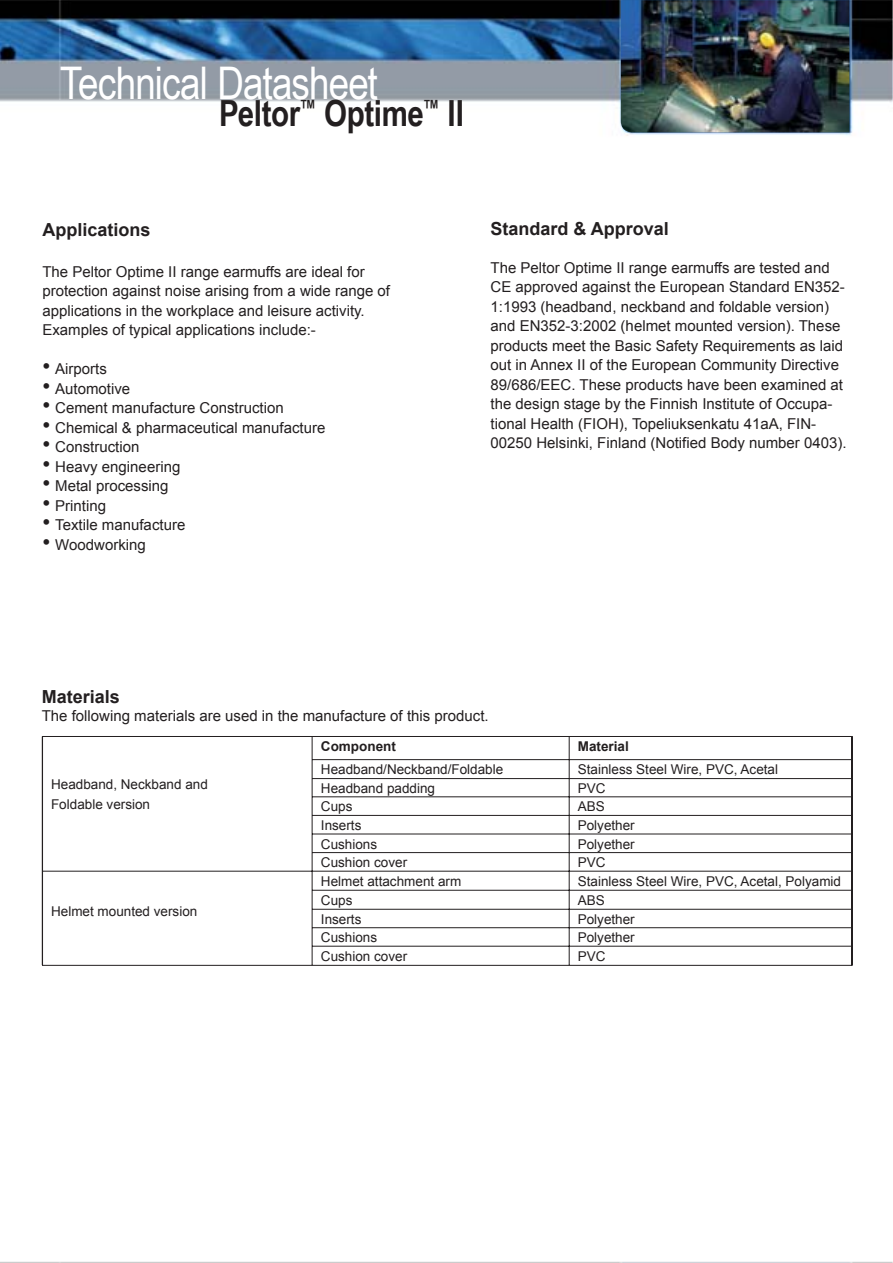
<style>
.page{position:relative;width:893px;height:1263px;background:#fff}
.page>*{position:absolute;margin:0;border:0;box-sizing:border-box;transform-origin:0 0}
.t1{font:45px "Arial Narrow";letter-spacing:-.02em;color:#fff}
.t2{font:700 36px "Arial Narrow";letter-spacing:-.01em;color:#231f20}
.t3{font:700 18px "Arial";color:#231f20}
.t4{font:15px/19.5px "Arial";color:#231f20}
.t5{font:13.5px/18.8px "Arial";color:#231f20}
.t6{font:700 13.5px "Arial";color:#231f20}
.s1{font-size:22.5px}
</style>
<div class="page">
<img style="left:0;top:0;width:893px;height:136px">
<img style="left:621px;top:0;width:228px;height:132px">
<svg style="left:42px;top:736px;width:811px;height:230px"></svg>
<h1 class="t1" style="left:60px;top:50px;width:320px">Technical Datasheet</h1>
<h2 class="t2" style="left:219px;top:86px;width:246px">Peltor<sup>™</sup> Optime<sup>™</sup> II</h2>
<p class="t3" style="left:42px;top:217px;width:110px">Applications</p>
<p class="t4" style="left:42px;top:262px;width:349px">The Peltor Optime II range earmuffs are ideal for protection against noise arising from a wide range of applications in the workplace and leisure activity.<br>Examples of typical applications include:-</p>
<p class="t4" style="left:42px;top:359px;width:66px"><span class="s1">•</span> Airports</p>
<p class="t4" style="left:42px;top:379px;width:89px"><span class="s1">•</span> Automotive</p>
<p class="t4" style="left:42px;top:398px;width:243px"><span class="s1">•</span> Cement manufacture Construction</p>
<p class="t4" style="left:42px;top:418px;width:284px"><span class="s1">•</span> Chemical &amp; pharmaceutical manufacture</p>
<p class="t4" style="left:42px;top:437px;width:99px"><span class="s1">•</span> Construction</p>
<p class="t4" style="left:42px;top:457px;width:139px"><span class="s1">•</span> Heavy engineering</p>
<p class="t4" style="left:42px;top:476px;width:128px"><span class="s1">•</span> Metal processing</p>
<p class="t4" style="left:42px;top:496px;width:65px"><span class="s1">•</span> Printing</p>
<p class="t4" style="left:42px;top:515px;width:144px"><span class="s1">•</span> Textile manufacture</p>
<p class="t4" style="left:42px;top:535px;width:105px"><span class="s1">•</span> Woodworking</p>
<p class="t3" style="left:491px;top:217px;width:180px">Standard &amp; Approval</p>
<p class="t4" style="left:491px;top:258px;width:358px">The Peltor Optime II range earmuffs are tested and CE approved against the European Standard EN352- 1:1993 (headband, neckband and foldable version) and EN352-3:2002 (helmet mounted version). These products meet the Basic Safety Requirements as laid out in Annex II of the European Community Directive 89/686/EEC. These products have been examined at the design stage by the Finnish Institute of Occupa&shy;tional Health (FIOH), Topeliuksenkatu 41aA, FIN-00250 Helsinki, Finland (Notified Body number 0403).</p>
<p class="t3" style="left:42px;top:684px;width:80px">Materials</p>
<p class="t4" style="left:42px;top:706px;width:448px">The following materials are used in the manufacture of this product.</p>
<p class="t6" style="left:321px;top:737px;width:77px">Component</p>
<p class="t5" style="left:321px;top:779px;width:116px">Headband padding</p>
<p class="t5" style="left:321px;top:760px;width:184px">Headband/Neckband/Foldable</p>
<p class="t5" style="left:51px;top:775px;width:158px;line-height:19.5px">Headband, Neckband and<br>Foldable version</p>
<p class="t5" style="left:321px;top:797px;width:58px">Cups<br>Inserts<br>Cushions</p>
<p class="t5" style="left:321px;top:871px;width:142px">Helmet attachment arm<br>Cups<br>Inserts<br>Cushions<br>Cushion cover</p>
<p class="t5" style="left:321px;top:853px;width:88px">Cushion cover</p>
<p class="t5" style="left:51px;top:902px;width:148px">Helmet mounted version</p>
<p class="t6" style="left:578px;top:737px;width:53px">Material</p>
<p class="t5" style="left:578px;top:760px;width:202px">Stainless Steel Wire, PVC, Acetal</p>
<p class="t5" style="left:578px;top:797px;width:59px">ABS<br>Polyether<br>Polyether</p>
<p class="t5" style="left:578px;top:872px;width:265px">Stainless Steel Wire, PVC, Acetal, Polyamid<br>ABS<br>Polyether<br>Polyether<br>PVC</p>
<p class="t5" style="left:578px;top:779px;width:29px">PVC</p>
<p class="t5" style="left:578px;top:853px;width:29px">PVC</p>
</div>
